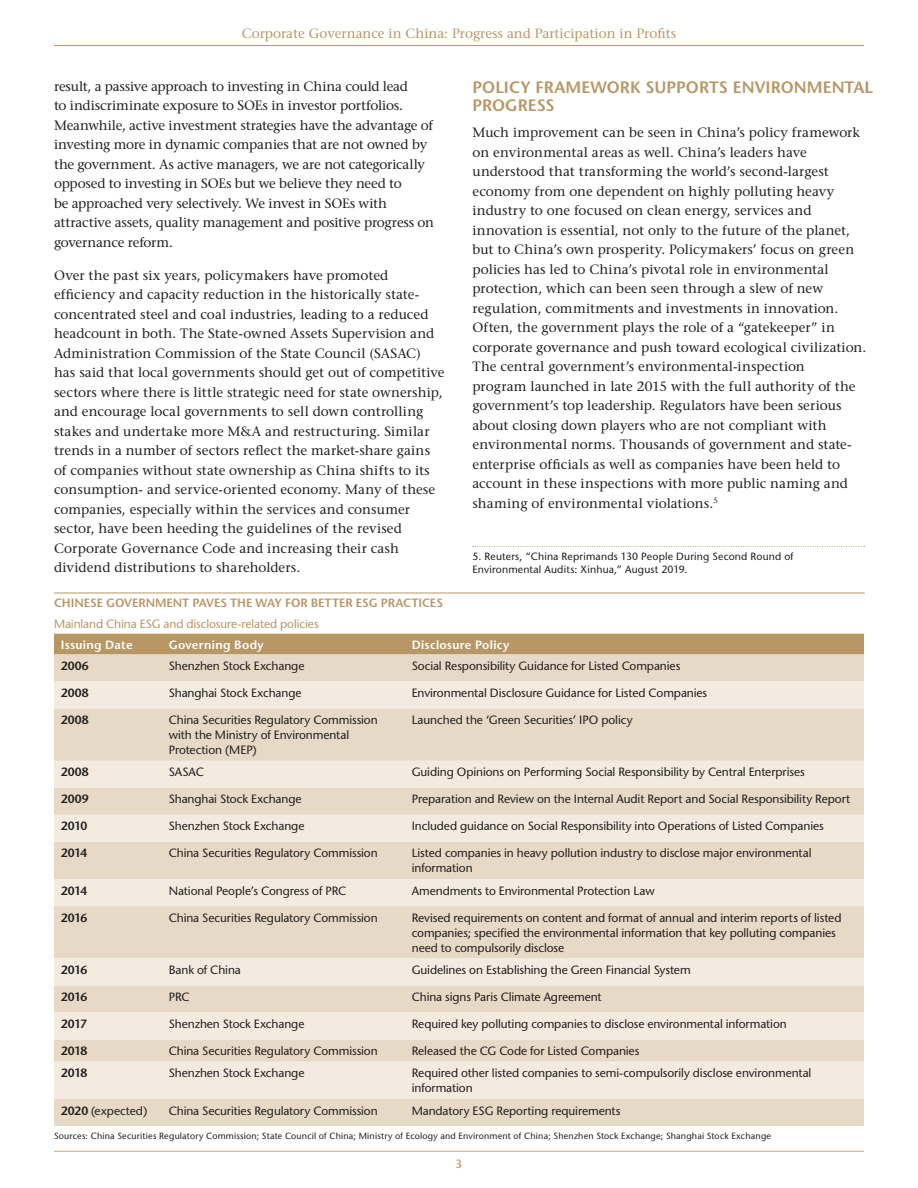
<style>
.page{position:relative;width:918px;height:1188px;background:#fff}
.page>*{position:absolute;margin:0;border:0;box-sizing:border-box;transform-origin:0 0}
._01_Primary_Subhead{font:600 16.5px/18px "Stone Sans Std";letter-spacing:.005em;color:#b99764}
._01_Primary_Body{font:500 13.5px/19.5px "Stone Serif Std";color:#231f20}
.t1{font:500 13.5px "Stone Serif Std";color:#b99764}
._03_Table_Body_Copy{font:500 12px/15px "Stone Sans Std";letter-spacing:-.01em;color:#231f20}
._03_Table_Body_Copy-2{font:600 12px "Stone Sans Std";letter-spacing:.01em;color:#231f20}
._03_Table_Title{font:600 12px "Stone Sans Std";letter-spacing:-.005em;color:#b99764}
._03_Table_Body_Copy-3{font:500 12px "Stone Sans Std";letter-spacing:-.01em;color:#b99764}
._03_Table_Column_Hea{font:600 12px "Stone Sans Std";letter-spacing:.025em;color:#fff}
.t2{font:600 12px "Stone Sans Std";color:#c5a87d}
._02_Footnote_rule_ab{font:500 10.5px/12.6px "Stone Sans Std";letter-spacing:.015em;color:#231f20}
._03_Table_Footnote_S{font:500 9px "Stone Sans Std";letter-spacing:.02em;color:#231f20}
.s1{font-weight:600}
</style>
<div class="page">
<hr style="left:54px;top:1151px;width:810px;height:1px;background:#c5a87d">
<hr style="left:54px;top:45px;width:810px;height:1px;background:#b99764">
<div style="left:54px;top:634px;width:810px;height:21px;background:#b99764"></div>
<div style="left:54px;top:655px;width:810px;height:471px;background:#e6d9c5"></div>
<svg style="left:54px;top:682px;width:810px;height:417px;background:#ece1d2"></svg>
<hr style="left:54px;top:593px;width:811px;height:1px;background:#b99764">
<svg style="left:473px;top:546px;width:392px;height:1px"></svg>
<p class="t1" style="left:242px;top:26px;width:436px">Corporate Governance in China: Progress and Participation in Profits</p>
<p class="_01_Primary_Body" style="left:54px;top:77px;width:382px">result, a passive approach to investing in China could lead<br>to indiscriminate exposure to SOEs in investor portfolios.<br>Meanwhile, active investment strategies have the advantage of investing more in dynamic companies that are not owned by the government. As active managers, we are not categorically opposed to investing in SOEs but we believe they need to<br>be approached very selectively. We invest in SOEs with attractive assets, quality management and positive progress on governance reform.</p>
<p class="_01_Primary_Body" style="left:54px;top:266px;width:392px">Over the past six years, policymakers have promoted efficiency and capacity reduction in the historically state&shy;concentrated steel and coal industries, leading to a reduced headcount in both. The State-owned Assets Supervision and Administration Commission of the State Council (SASAC) has said that local governments should get out of competitive sectors where there is little strategic need for state ownership, and encourage local governments to sell down controlling stakes and undertake more M&amp;A and restructuring. Similar trends in a number of sectors reflect the market-share gains of companies without state ownership as China shifts to its consumption- and service-oriented economy. Many of these companies, especially within the services and consumer sector, have been heeding the guidelines of the revised Corporate Governance Code and increasing their cash dividend distributions to shareholders.</p>
<p class="_03_Table_Title" style="left:54px;top:595px;width:391px">CHINESE GOVERNMENT PAVES THE WAY FOR BETTER ESG PRACTICES</p>
<p class="_03_Table_Body_Copy-3" style="left:54px;top:616px;width:266px">Mainland China ESG and disclosure-related policies</p>
<p class="_03_Table_Column_Hea" style="left:61px;top:637px;width:73px">Issuing Date</p>
<p class="_03_Table_Column_Hea" style="left:169px;top:637px;width:97px">Governing Body</p>
<p class="_03_Table_Column_Hea" style="left:412px;top:637px;width:99px">Disclosure Policy</p>
<p class="_03_Table_Body_Copy-2" style="left:61px;top:659px;width:30px">2006</p>
<p class="_03_Table_Body_Copy" style="left:169px;top:658px;width:137px">Shenzhen Stock Exchange</p>
<p class="_03_Table_Body_Copy" style="left:412px;top:658px;width:270px">Social Responsibility Guidance for Listed Companies</p>
<p class="_03_Table_Body_Copy-2" style="left:61px;top:686px;width:30px">2008</p>
<p class="_03_Table_Body_Copy" style="left:169px;top:685px;width:134px">Shanghai Stock Exchange</p>
<p class="_03_Table_Body_Copy" style="left:412px;top:685px;width:297px">Environmental Disclosure Guidance for Listed Companies</p>
<p class="_03_Table_Body_Copy-2" style="left:61px;top:713px;width:30px">2008</p>
<p class="_03_Table_Body_Copy" style="left:169px;top:712px;width:211px">China Securities Regulatory Commission with the Ministry of Environmental<br>Protection (MEP)</p>
<p class="_03_Table_Body_Copy" style="left:412px;top:712px;width:222px">Launched the ‘Green Securities’ IPO policy</p>
<p class="_03_Table_Body_Copy-2" style="left:61px;top:765px;width:30px">2008</p>
<p class="_03_Table_Body_Copy" style="left:169px;top:765px;width:37px">SASAC</p>
<p class="_03_Table_Body_Copy" style="left:412px;top:765px;width:395px">Guiding Opinions on Performing Social Responsibility by Central Enterprises</p>
<p class="_03_Table_Body_Copy-2" style="left:61px;top:792px;width:30px">2009</p>
<p class="_03_Table_Body_Copy" style="left:169px;top:792px;width:134px">Shanghai Stock Exchange</p>
<p class="_03_Table_Body_Copy" style="left:412px;top:792px;width:440px">Preparation and Review on the Internal Audit Report and Social Responsibility Report</p>
<p class="_03_Table_Body_Copy-2" style="left:61px;top:819px;width:28px">2010</p>
<p class="_03_Table_Body_Copy" style="left:169px;top:819px;width:137px">Shenzhen Stock Exchange</p>
<p class="_03_Table_Body_Copy" style="left:412px;top:819px;width:414px">Included guidance on Social Responsibility into Operations of Listed Companies</p>
<p class="_03_Table_Body_Copy-2" style="left:61px;top:846px;width:28px">2014</p>
<p class="_03_Table_Body_Copy" style="left:169px;top:846px;width:211px">China Securities Regulatory Commission</p>
<p class="_03_Table_Body_Copy" style="left:412px;top:846px;width:401px">Listed companies in heavy pollution industry to disclose major environmental information</p>
<p class="_03_Table_Body_Copy-2" style="left:61px;top:883px;width:28px">2014</p>
<p class="_03_Table_Body_Copy" style="left:169px;top:883px;width:179px">National People’s Congress of PRC</p>
<p class="_03_Table_Body_Copy" style="left:412px;top:883px;width:244px">Amendments to Environmental Protection Law</p>
<p class="_03_Table_Body_Copy-2" style="left:61px;top:910px;width:28px">2016</p>
<p class="_03_Table_Body_Copy" style="left:169px;top:910px;width:211px">China Securities Regulatory Commission</p>
<p class="_03_Table_Body_Copy" style="left:412px;top:910px;width:431px">Revised requirements on content and format of annual and interim reports of listed companies; specified the environmental information that key polluting companies need to compulsorily disclose</p>
<p class="_03_Table_Body_Copy-2" style="left:61px;top:963px;width:28px">2016</p>
<p class="_03_Table_Body_Copy" style="left:169px;top:962px;width:74px">Bank of China</p>
<p class="_03_Table_Body_Copy" style="left:412px;top:962px;width:280px">Guidelines on Establishing the Green Financial System</p>
<p class="_03_Table_Body_Copy-2" style="left:61px;top:990px;width:28px">2016</p>
<p class="_03_Table_Body_Copy" style="left:169px;top:989px;width:22px">PRC</p>
<p class="_03_Table_Body_Copy" style="left:412px;top:989px;width:191px">China signs Paris Climate Agreement</p>
<p class="_03_Table_Body_Copy-2" style="left:61px;top:1017px;width:28px">2017</p>
<p class="_03_Table_Body_Copy" style="left:169px;top:1016px;width:137px">Shenzhen Stock Exchange</p>
<p class="_03_Table_Body_Copy" style="left:412px;top:1016px;width:377px">Required key polluting companies to disclose environmental information</p>
<p class="_03_Table_Body_Copy-2" style="left:61px;top:1044px;width:28px">2018</p>
<p class="_03_Table_Body_Copy" style="left:169px;top:1043px;width:211px">China Securities Regulatory Commission</p>
<p class="_03_Table_Body_Copy" style="left:412px;top:1043px;width:229px">Released the CG Code for Listed Companies</p>
<p class="_03_Table_Body_Copy-2" style="left:61px;top:1066px;width:28px">2018</p>
<p class="_03_Table_Body_Copy" style="left:169px;top:1066px;width:137px">Shenzhen Stock Exchange</p>
<p class="_03_Table_Body_Copy" style="left:412px;top:1066px;width:401px">Required other listed companies to semi-compulsorily disclose environmental information</p>
<p class="_03_Table_Body_Copy" style="left:61px;top:1103px;width:88px"><span class="s1">2020</span> (expected)</p>
<p class="_03_Table_Body_Copy" style="left:169px;top:1103px;width:211px">China Securities Regulatory Commission</p>
<p class="_03_Table_Body_Copy" style="left:412px;top:1103px;width:210px">Mandatory ESG Reporting requirements</p>
<p class="_03_Table_Footnote_S" style="left:54px;top:1130px;width:719px">Sources: China Securities Regulatory Commission; State Council of China; Ministry of Ecology and Environment of China; Shenzhen Stock Exchange; Shanghai Stock Exchange</p>
<p class="_01_Primary_Subhead" style="left:472px;top:78px;width:402px">POLICY FRAMEWORK SUPPORTS ENVIRONMENTAL<br>PROGRESS</p>
<p class="_01_Primary_Body" style="left:472px;top:123px;width:395px">Much improvement can be seen in China’s policy framework on environmental areas as well. China’s leaders have understood that transforming the world’s second-largest economy from one dependent on highly polluting heavy industry to one focused on clean energy, services and innovation is essential, not only to the future of the planet, but to China’s own prosperity. Policymakers’ focus on green policies has led to China’s pivotal role in environmental protection, which can been seen through a slew of new regulation, commitments and investments in innovation.<br>Often, the government plays the role of a “gatekeeper” in corporate governance and push toward ecological civilization.<br>The central government’s environmental-inspection<br>program launched in late 2015 with the full authority of the government’s top leadership. Regulators have been serious about closing down players who are not compliant with environmental norms. Thousands of government and state&shy;enterprise officials as well as companies have been held to account in these inspections with more public naming and shaming of environmental violations.<sup>5</sup></p>
<p class="_02_Footnote_rule_ab" style="left:472px;top:550px;width:323px">5. Reuters, “China Reprimands 130 People During Second Round of<br>Environmental Audits: Xinhua,” August 2019.</p>
<p class="t2" style="left:456px;top:1156px;width:8px">3</p>
</div>
